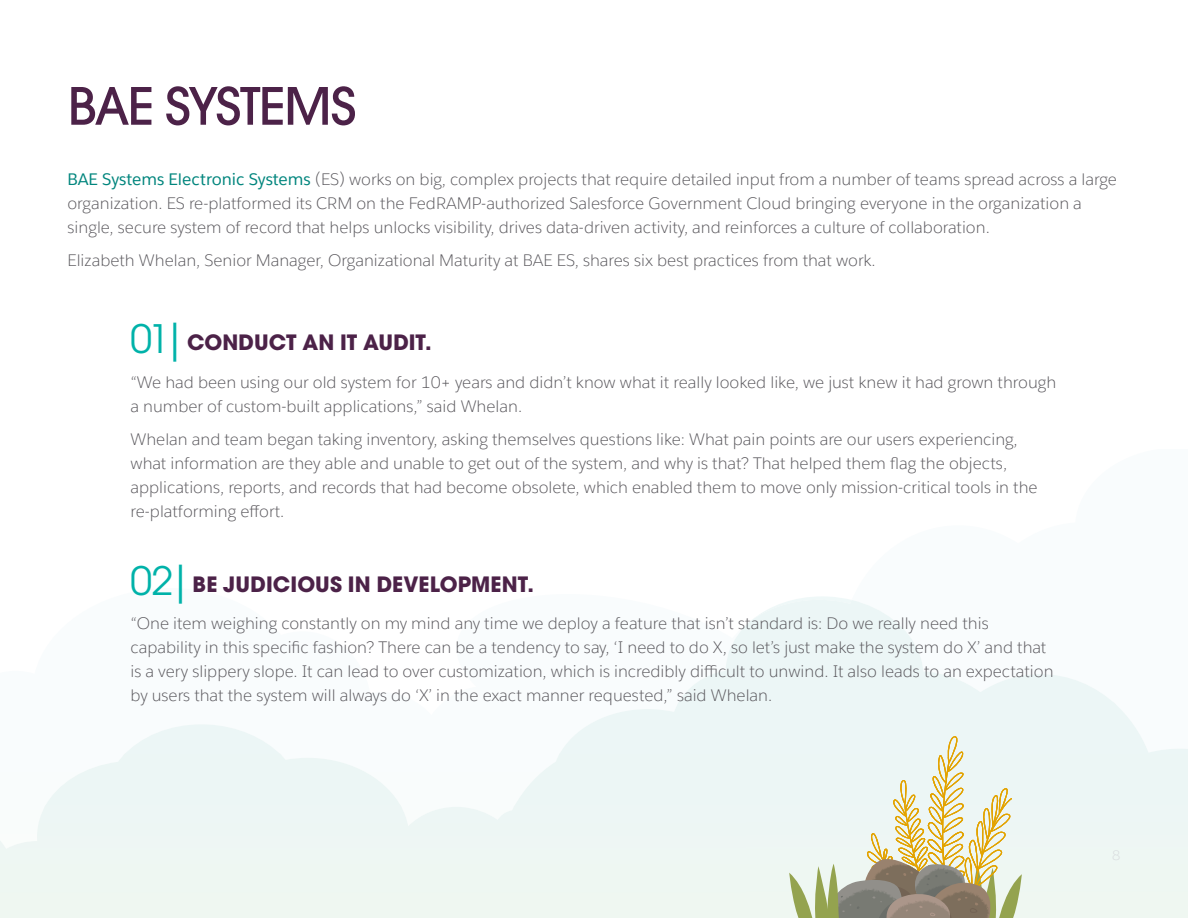
<style>
.page{position:relative;width:1188px;height:918px;background:#fff}
.page>*{position:absolute;margin:0;border:0;box-sizing:border-box;transform-origin:0 0}
.t1{font:500 51px "ITC Avant Garde Pro";letter-spacing:-.03em;color:#4c2248}
.t2{font:700 21px "ITC Avant Garde Pro";letter-spacing:.005em;color:#4c2248}
.t3{font:300 16.5px/24px "Salesforce Sans";color:#59575c}
.s1{font-weight:400;color:#00857d}
.s2{font-weight:400;font-size:39px;color:#00b2a9}
</style>
<div class="page">
<svg style="left:795px;top:597px;width:54px;height:3px"></svg>
<svg style="left:789px;top:736px;width:233px;height:182px;background:#d6d7c2"></svg>
<h1 class="t1" style="left:68px;top:74px;width:290px">BAE SYSTEMS</h1>
<p class="t3" style="left:68px;top:167px;width:1051px"><span class="s1">BAE Systems Electronic Systems</span> (ES) works on big, complex projects that require detailed input from a number of teams spread across a large organization. ES re-platformed its CRM on the FedRAMP-authorized Salesforce Government Cloud bringing everyone in the organization a single, secure system of record that helps unlocks visibility, drives data-driven activity, and reinforces a culture of collaboration.</p>
<p class="t3" style="left:68px;top:248px;width:810px">Elizabeth Whelan, Senior Manager, Organizational Maturity at BAE ES, shares six best practices from that work.</p>
<p class="t2" style="left:130px;top:328px;width:303px"><span class="s2">01|</span>CONDUCT AN IT AUDIT.</p>
<p class="t3" style="left:130px;top:370px;width:927px">“We had been using our old system for 10+ years and didn’t know what it really looked like, we just knew it had grown through a number of custom-built applications,” said Whelan.</p>
<p class="t3" style="left:130px;top:427px;width:909px">Whelan and team began taking inventory, asking themselves questions like: What pain points are our users experiencing, what information are they able and unable to get out of the system, and why is that? That helped them flag the objects, applications, reports, and records that had become obsolete, which enabled them to move only mission-critical tools in the re-platforming effort.</p>
<p class="t2" style="left:130px;top:570px;width:405px"><span class="s2">02|</span>BE JUDICIOUS IN DEVELOPMENT.</p>
<p class="t3" style="left:130px;top:611px;width:925px">“One item weighing constantly on my mind any time we deploy a feature that isn’t standard is: Do we really need this capability in this specific fashion? There can be a tendency to say, ‘I need to do X, so let’s just make the system do X’ and that is a very slippery slope. It can lead to over customization, which is incredibly difficult to unwind. It also leads to an expectation by users that the system will always do ‘X’ in the exact manner requested,” said Whelan.</p>
</div>
